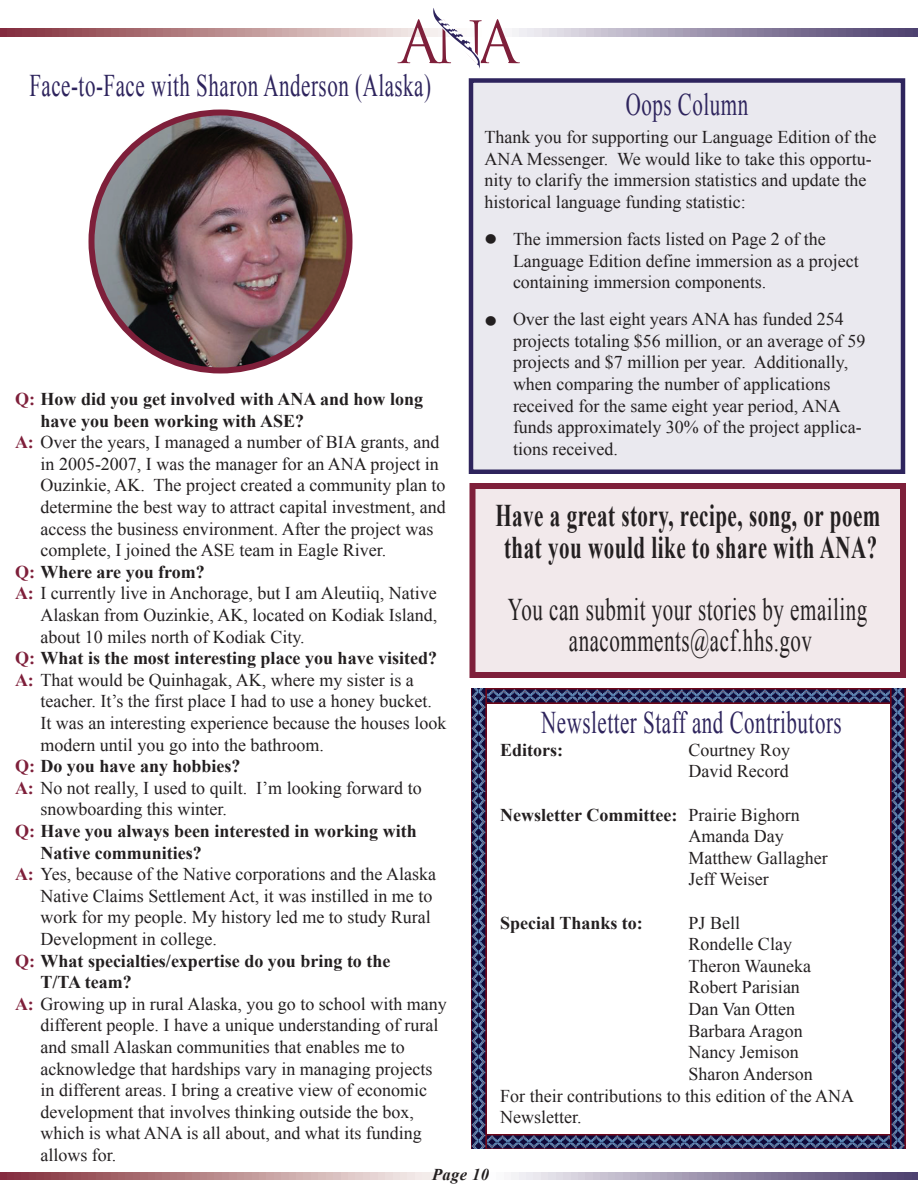
<style>
.page{position:relative;width:918px;height:1188px;background:#fff}
.page>*{position:absolute;margin:0;border:0;box-sizing:border-box;transform-origin:0 0}
.t1{font:700 36px "Times New Roman";color:#231f20}
.t2{font:31.5px "Times New Roman";letter-spacing:.025em;color:#2e245d;scale:.67 1}
.t3{font:700 31.5px/31.2px "Times New Roman";letter-spacing:.025em;color:#231f20;scale:.67 1}
.t4{font:31.5px/31.2px "Times New Roman";letter-spacing:.025em;color:#231f20;text-align:center;scale:.67 1}
.t5{font:18px/21.6px "Times New Roman";color:#231f20}
.t6{font:700 18px "Times New Roman";color:#231f20}
.t7{font:italic 700 16.5px "Times New Roman";letter-spacing:.025em;color:#231f20}
.s1{color:#7e1f3a}
.s2{font-weight:700;color:#7e1f3a}
</style>
<div class="page">
<img style="left:793px;top:1134px;width:97px;height:15px">
<img style="left:486px;top:1134px;width:91px;height:15px">
<img style="left:577px;top:1134px;width:105px;height:15px">
<img style="left:682px;top:1134px;width:111px;height:15px">
<img style="left:471px;top:1113px;width:15px;height:36px">
<img style="left:890px;top:1113px;width:15px;height:36px">
<div style="left:472px;top:81px;width:432px;height:392px;background:#eae9ef"></div>
<div style="left:472px;top:488px;width:431px;height:186px;background:#f2e9eb"></div>
<svg style="left:0;top:29px;width:918px;height:7px;background:#a88a9a"></svg>
<img style="left:795px;top:688px;width:95px;height:15px">
<img style="left:486px;top:688px;width:93px;height:15px">
<img style="left:579px;top:688px;width:104px;height:15px">
<img style="left:683px;top:688px;width:112px;height:15px">
<img style="left:471px;top:1009px;width:15px;height:104px">
<img style="left:471px;top:688px;width:15px;height:105px">
<img style="left:471px;top:793px;width:15px;height:104px">
<img style="left:471px;top:897px;width:15px;height:112px">
<img style="left:890px;top:1009px;width:15px;height:104px">
<img style="left:890px;top:688px;width:15px;height:105px">
<img style="left:890px;top:793px;width:15px;height:104px">
<img style="left:890px;top:897px;width:15px;height:112px">
<svg style="left:0;top:1172px;width:918px;height:8px;background:#b298a6"></svg>
<svg style="left:397px;top:8px;width:123px;height:61px"></svg>
<img style="left:92px;top:111px;width:258px;height:256px">
<div style="left:88px;top:110px;width:264px;height:264px;border:6px solid #7e1f3a;border-radius:50%"></div>
<div style="left:469px;top:78px;width:436px;height:396px;border:4px solid #2e245d"></div>
<div style="left:470px;top:483px;width:436px;height:195px;border:6px solid #7e1f3a"></div>
<p class="t2" style="left:29px;top:64px;width:601px">Face-to-Face with Sharon Anderson (Alaska)</p>
<p class="t6" style="left:15px;top:386px;width:410px"><span class="s1">Q:</span> How did you get involved with ANA and how long</p>
<p class="t6" style="left:40px;top:408px;width:265px">have you been working with ASE?</p>
<p class="t5" style="left:15px;top:431px;width:426px"><span class="s2">A:</span> Over the years, I managed a number of BIA grants, and</p>
<p class="t5" style="left:40px;top:453px;width:400px">in 2005-2007, I was the manager for an ANA project in</p>
<p class="t5" style="left:40px;top:474px;width:407px">Ouzinkie, AK. The project created a community plan to</p>
<p class="t5" style="left:40px;top:496px;width:407px">determine the best way to attract capital investment, and</p>
<p class="t5" style="left:40px;top:517px;width:394px">access the business environment. After the project was</p>
<p class="t5" style="left:40px;top:539px;width:347px">complete, I joined the ASE team in Eagle River.</p>
<p class="t6" style="left:15px;top:559px;width:191px"><span class="s1">Q:</span> Where are you from?</p>
<p class="t5" style="left:15px;top:582px;width:423px"><span class="s2">A:</span> I currently live in Anchorage, but I am Aleutiiq, Native</p>
<p class="t5" style="left:40px;top:604px;width:398px">Alaskan from Ouzinkie, AK, located on Kodiak Island,</p>
<p class="t5" style="left:40px;top:625px;width:266px">about 10 miles north of Kodiak City.</p>
<p class="t6" style="left:15px;top:646px;width:424px"><span class="s1">Q:</span> What is the most interesting place you have visited?</p>
<p class="t5" style="left:15px;top:669px;width:400px"><span class="s2">A:</span> That would be Quinhagak, AK, where my sister is a</p>
<p class="t5" style="left:40px;top:690px;width:393px">teacher. It’s the first place I had to use a honey bucket.</p>
<p class="t5" style="left:40px;top:712px;width:407px">It was an interesting experience because the houses look</p>
<p class="t5" style="left:40px;top:733px;width:285px">modern until you go into the bathroom.</p>
<p class="t6" style="left:15px;top:754px;width:227px"><span class="s1">Q:</span> Do you have any hobbies?</p>
<p class="t5" style="left:15px;top:777px;width:408px"><span class="s2">A:</span> No not really, I used to quilt. I’m looking forward to</p>
<p class="t5" style="left:40px;top:798px;width:188px">snowboarding this winter.</p>
<p class="t6" style="left:15px;top:818px;width:403px"><span class="s1">Q:</span> Have you always been interested in working with</p>
<p class="t6" style="left:40px;top:840px;width:163px">Native communities?</p>
<p class="t5" style="left:15px;top:863px;width:423px"><span class="s2">A:</span> Yes, because of the Native corporations and the Alaska</p>
<p class="t5" style="left:40px;top:885px;width:393px">Native Claims Settlement Act, it was instilled in me to</p>
<p class="t5" style="left:40px;top:906px;width:392px">work for my people. My history led me to study Rural</p>
<p class="t5" style="left:40px;top:928px;width:178px">Development in college.</p>
<p class="t6" style="left:15px;top:948px;width:377px"><span class="s1">Q:</span> What specialties/expertise do you bring to the</p>
<p class="t6" style="left:40px;top:970px;width:93px">T/TA team?</p>
<p class="t5" style="left:15px;top:993px;width:433px"><span class="s2">A:</span> Growing up in rural Alaska, you go to school with many</p>
<p class="t5" style="left:40px;top:1014px;width:400px">different people. I have a unique understanding of rural</p>
<p class="t5" style="left:40px;top:1036px;width:366px">and small Alaskan communities that enables me to</p>
<p class="t5" style="left:40px;top:1057px;width:393px">acknowledge that hardships vary in managing projects</p>
<p class="t5" style="left:40px;top:1079px;width:388px">in different areas. I bring a creative view of economic</p>
<p class="t5" style="left:40px;top:1101px;width:375px">development that involves thinking outside the box,</p>
<p class="t5" style="left:40px;top:1122px;width:383px">which is what ANA is all about, and what its funding</p>
<p class="t5" style="left:40px;top:1144px;width:77px">allows for.</p>
<p class="t2" style="left:626px;top:83px;width:184px">Oops Column</p>
<p class="t5" style="left:484px;top:126px;width:393px">Thank you for supporting our Language Edition of the ANA Messenger. We would like to take this opportu&shy;nity to clarify the immersion statistics and update the historical language funding statistic:</p>
<p class="t1" style="left:484px;top:214px;width:14px">•</p>
<p class="t5" style="left:513px;top:228px;width:347px">The immersion facts listed on Page 2 of the<br>Language Edition define immersion as a project containing immersion components.</p>
<p class="t1" style="left:484px;top:296px;width:14px">•</p>
<p class="t5" style="left:513px;top:308px;width:354px">Over the last eight years ANA has funded 254 projects totaling $56 million, or an average of 59 projects and $7 million per year. Additionally, when comparing the number of applications received for the same eight year period, ANA funds approximately 30% of the project applica&shy;tions received.</p>
<p class="t3" style="left:495px;top:499px;width:576px">Have a great story, recipe, song, or poem that you would like to share with ANA?</p>
<p class="t4" style="left:508px;top:593px;width:538px">You can submit your stories by emailing anacomments@acf.hhs.gov</p>
<p class="t2" style="left:541px;top:701px;width:450px">Newsletter Staff and Contributors</p>
<p class="t6" style="left:500px;top:738px;width:64px">Editors:</p>
<p class="t6" style="left:500px;top:802px;width:179px">Newsletter Committee:</p>
<p class="t6" style="left:500px;top:910px;width:144px">Special Thanks to:</p>
<p class="t5" style="left:688px;top:739px;width:103px">Courtney Roy<br>David Record</p>
<p class="t5" style="left:688px;top:803px;width:141px">Prairie Bighorn<br>Amanda Day<br>Matthew Gallagher<br>Jeff Weiser</p>
<p class="t5" style="left:688px;top:911px;width:126px">PJ Bell<br>Rondelle Clay<br>Theron Wauneka<br>Robert Parisian<br>Dan Van Otten<br>Barbara Aragon<br>Nancy Jemison<br>Sharon Anderson</p>
<p class="t5" style="left:500px;top:1085px;width:355px">For their contributions to this edition of the ANA<br>Newsletter.</p>
<p class="t7" style="left:432px;top:1163px;width:59px">Page 10</p>
</div>
